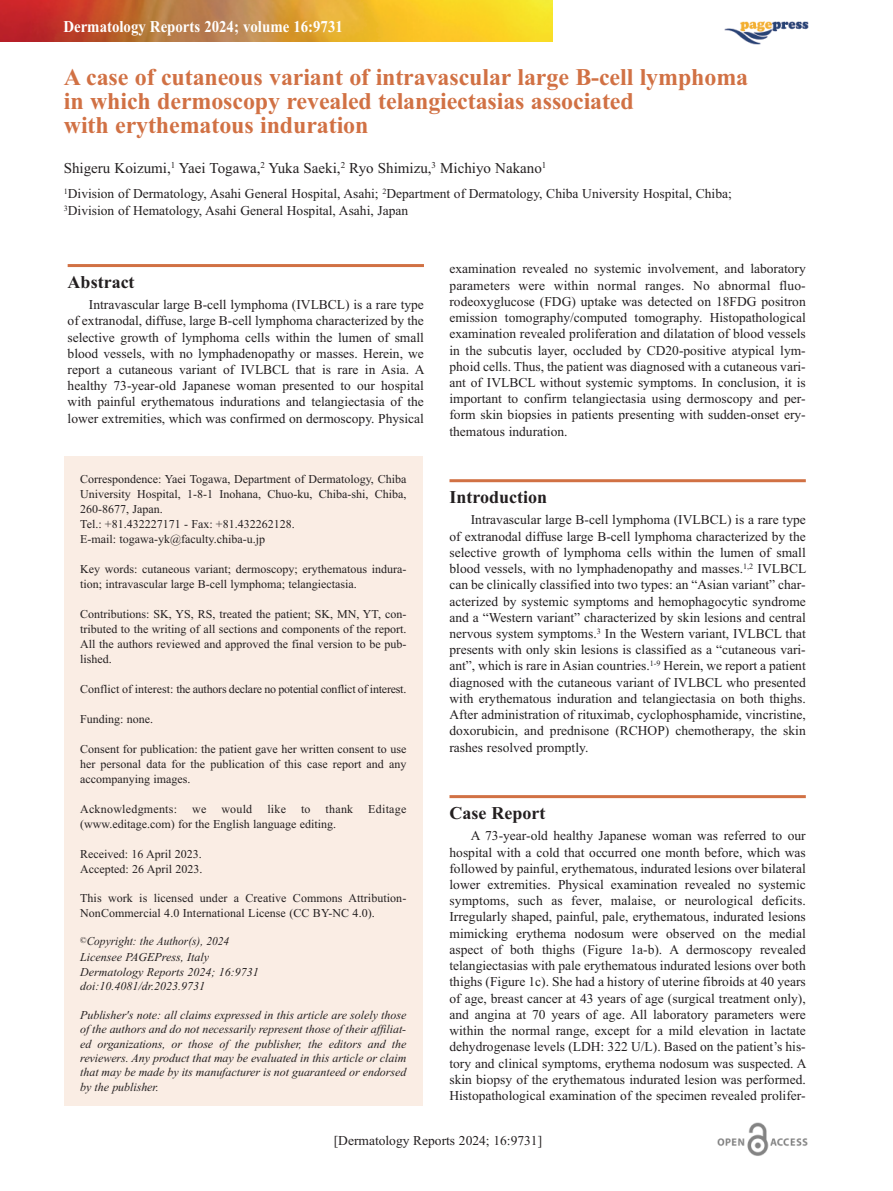
<style>
.page{position:relative;width:893px;height:1191px;background:#fff}
.page>*{position:absolute;margin:0;border:0;box-sizing:border-box;transform-origin:0 0}
.t1{font:700 24px/24px "Times New Roman";letter-spacing:-.005em;color:#d17144}
.t2{font:700 18px "Times New Roman";color:#231f20}
.t3{font:700 16.5px "Times New Roman";color:#fff;scale:.9 1}
.t4{font:15px "Times New Roman";color:#231f20}
.t5{font:13.5px/16.2px "Times New Roman";color:#231f20;text-align:justify}
.t6{font:12px/15px "Times New Roman";color:#231f20}
.t7{font:italic 12px/14.4px "Times New Roman";color:#231f20}
.t8{font:12px "Times New Roman";letter-spacing:-.02em;color:#231f20}
.t9{font:italic 12px/15.9px "Times New Roman";color:#231f20;scale:.95 1}
.t10{font:12px "Times New Roman";letter-spacing:.02em;color:#231f20}
</style>
<div class="page">
<img style="left:717px;top:1123px;width:91px;height:33px">
<img style="left:724px;top:21px;width:85px;height:23px">
<hr style="left:68px;top:264px;width:356px;height:3px;background:#d17144">
<hr style="left:449px;top:479px;width:357px;height:3px;background:#d17144">
<hr style="left:449px;top:795px;width:357px;height:3px;background:#d17144">
<div style="left:64px;top:456px;width:358px;height:650px;background:#faede4"></div>
<img style="left:0;top:0;width:553px;height:42px">
<p class="t3" style="left:63px;top:17px;width:312px">Dermatology Reports 2024; volume 16:9731</p>
<p class="t3" style="left:227px;top:17px;width:10px">3</p>
<p class="t3" style="left:301px;top:17px;width:10px">5</p>
<h1 class="t1" style="left:64px;top:65px;width:686px">A case of cutaneous variant of intravascular large B-cell lymphoma in which dermoscopy revealed telangiectasias associated<br>with erythematous induration</h1>
<p class="t4" style="left:64px;top:159px;width:484px">Shigeru Koizumi,<sup>1</sup> Yaei Togawa,<sup>2</sup> Yuka Saeki,<sup>2</sup> Ryo Shimizu,<sup>3</sup> Michiyo Nakano<sup>1</sup></p>
<p class="t5" style="left:64px;top:186px;width:669px"><sup>1</sup>Division of Dermatology, Asahi General Hospital, Asahi; <sup>2</sup>Department of Dermatology, Chiba University Hospital, Chiba;<br><sup>3</sup>Division of Hematology, Asahi General Hospital, Asahi, Japan</p>
<h2 class="t2" style="left:68px;top:271px;width:68px">Abstract</h2>
<p class="t5" style="left:68px;top:296px;width:359px;text-indent:21px">Intravascular large B-cell lymphoma (IVLBCL) is a rare type of extranodal, diffuse, large B-cell lymphoma characterized by the selective growth of lymphoma cells within the lumen of small blood vessels, with no lymphadenopathy or masses. Herein, we report a cutaneous variant of IVLBCL that is rare in Asia. A healthy 73-year-old Japanese woman presented to our hospital with painful erythematous indurations and telangiectasia of the lower extremities, which was confirmed on dermoscopy. Physical</p>
<p class="t6" style="left:80px;top:471px;width:328px">Correspondence: Yaei Togawa, Department of Dermatology, Chiba University Hospital, 1-8-1 Inohana, Chuo-ku, Chiba-shi, Chiba, 260-8677, Japan.<br>Tel.: +81.432227171 - Fax: +81.432262128.<br>E-mail: togawa-yk@faculty.chiba-u.jp</p>
<p class="t6" style="left:80px;top:561px;width:328px">Key words: cutaneous variant; dermoscopy; erythematous indura&shy;tion; intravascular large B-cell lymphoma; telangiectasia.</p>
<p class="t6" style="left:80px;top:606px;width:328px;text-align:justify">Contributions: SK, YS, RS, treated the patient; SK, MN, YT, con&shy;tributed to the writing of all sections and components of the report.<br>All the authors reviewed and approved the final version to be pub&shy;lished.</p>
<p class="t8" style="left:80px;top:681px;width:328px">Conflict of interest: the authors declare no potential conflict of interest.</p>
<p class="t6" style="left:80px;top:711px;width:74px">Funding: none.</p>
<p class="t6" style="left:80px;top:741px;width:328px;text-align:justify">Consent for publication: the patient gave her written consent to use her personal data for the publication of this case report and any accompanying images.</p>
<p class="t10" style="left:80px;top:801px;width:98px">Acknowledgments:</p>
<p class="t6" style="left:192px;top:801px;width:16px">we</p>
<p class="t6" style="left:221px;top:801px;width:32px">would</p>
<p class="t6" style="left:267px;top:801px;width:20px">like</p>
<p class="t6" style="left:301px;top:801px;width:11px">to</p>
<p class="t6" style="left:326px;top:801px;width:29px">thank</p>
<p class="t10" style="left:368px;top:801px;width:40px">Editage</p>
<p class="t6" style="left:80px;top:816px;width:257px">(www.editage.com) for the English language editing.</p>
<p class="t6" style="left:80px;top:846px;width:124px">Received: 16 April 2023.<br>Accepted: 26 April 2023.</p>
<p class="t6" style="left:80px;top:891px;width:328px;line-height:14.4px">This work is licensed under a Creative Commons Attribution-<br>NonCommercial 4.0 International License (CC BY-NC 4.0).</p>
<p class="t9" style="left:80px;top:933px;width:158px"><sup>©</sup>Copyright: the Author(s), 2024<br>Licensee PAGEPress, Italy</p>
<p class="t7" style="left:80px;top:964px;width:180px">Dermatology Reports 2024; 16:9731 doi:10.4081/dr.2023.9731</p>
<p class="t7" style="left:80px;top:1007px;width:328px;text-align:justify">Publisher's note: all claims expressed in this article are solely those of the authors and do not necessarily represent those of their affiliat&shy;ed organizations, or those of the publisher, the editors and the reviewers. Any product that may be evaluated in this article or claim that may be made by its manufacturer is not guaranteed or endorsed by the publisher.</p>
<p class="t5" style="left:449px;top:261px;width:358px">examination revealed no systemic involvement, and laboratory parameters were within normal ranges. No abnormal fluo&shy;rodeoxyglucose (FDG) uptake was detected on 18FDG positron emission tomography/computed tomography. Histopathological examination revealed proliferation and dilatation of blood vessels in the subcutis layer, occluded by CD20-positive atypical lym&shy;phoid cells. Thus, the patient was diagnosed with a cutaneous vari&shy;ant of IVLBCL without systemic symptoms. In conclusion, it is important to confirm telangiectasia using dermoscopy and per&shy;form skin biopsies in patients presenting with sudden-onset ery&shy;thematous induration.</p>
<h2 class="t2" style="left:449px;top:487px;width:99px">Introduction</h2>
<p class="t5" style="left:449px;top:511px;width:358px;text-indent:21px">Intravascular large B-cell lymphoma (IVLBCL) is a rare type of extranodal diffuse large B-cell lymphoma characterized by the selective growth of lymphoma cells within the lumen of small blood vessels, with no lymphadenopathy and masses.<sup>1,2</sup> IVLBCL can be clinically classified into two types: an “Asian variant” char&shy;acterized by systemic symptoms and hemophagocytic syndrome and a “Western variant” characterized by skin lesions and central nervous system symptoms.<sup>3</sup> In the Western variant, IVLBCL that presents with only skin lesions is classified as a “cutaneous vari&shy;ant”, which is rare in Asian countries.<sup>1-9</sup> Herein, we report a patient diagnosed with the cutaneous variant of IVLBCL who presented with erythematous induration and telangiectasia on both thighs.<br>After administration of rituximab, cyclophosphamide, vincristine, doxorubicin, and prednisone (RCHOP) chemotherapy, the skin rashes resolved promptly.</p>
<h2 class="t2" style="left:449px;top:802px;width:97px">Case Report</h2>
<p class="t5" style="left:449px;top:827px;width:359px;text-indent:21px">A 73-year-old healthy Japanese woman was referred to our hospital with a cold that occurred one month before, which was followed by painful, erythematous, indurated lesions over bilateral lower extremities. Physical examination revealed no systemic symptoms, such as fever, malaise, or neurological deficits.<br>Irregularly shaped, painful, pale, erythematous, indurated lesions mimicking erythema nodosum were observed on the medial aspect of both thighs (Figure 1a-b). A dermoscopy revealed telangiectasias with pale erythematous indurated lesions over both thighs (Figure 1c). She had a history of uterine fibroids at 40 years of age, breast cancer at 43 years of age (surgical treatment only), and angina at 70 years of age. All laboratory parameters were within the normal range, except for a mild elevation in lactate dehydrogenase levels (LDH: 322 U/L). Based on the patient’s his&shy;tory and clinical symptoms, erythema nodosum was suspected. A skin biopsy of the erythematous indurated lesion was performed.<br>Histopathological examination of the specimen revealed prolifer-</p>
<p class="t5" style="left:334px;top:1132px;width:210px">[Dermatology Reports 2024; 16:9731]</p>
</div>
